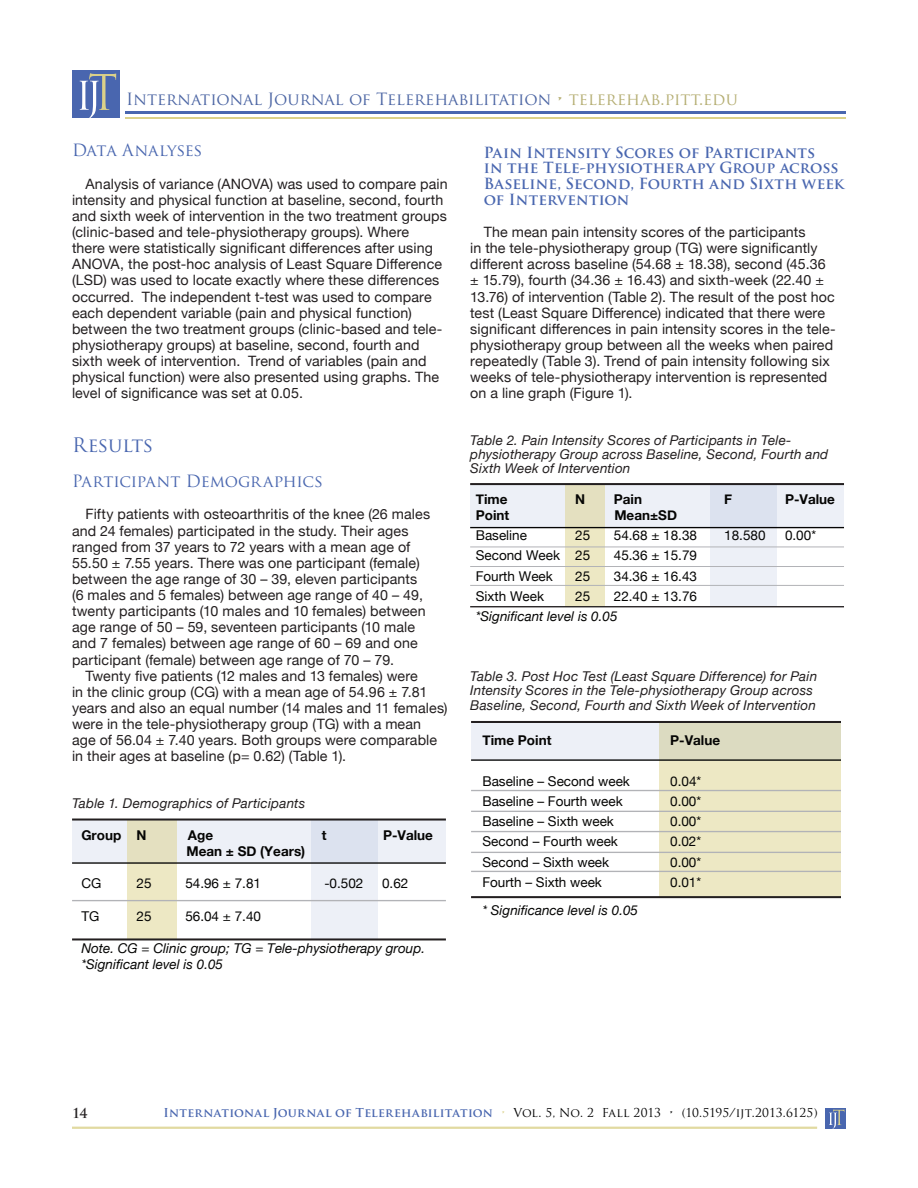
<style>
.page{position:relative;width:918px;height:1188px;background:#fff}
.page>*{position:absolute;margin:0;border:0;box-sizing:border-box;transform-origin:0 0}
.Paragraph_2{font:19.5px "Trajan Pro";letter-spacing:-.01em;color:#4966af}
.t1{font:16.5px "Trajan Pro";color:#4d66a4}
.Heading_3{font:16.5px "Trajan Pro";letter-spacing:-.015em;color:#4966af}
.Paragraph_2-2{font:700 15px/15.8px "Trajan Pro";letter-spacing:.005em;color:#4966af}
.Paragraph_1{font:14.25px/16.2px "Helvetica Neue";letter-spacing:.01em;color:#231f20}
.Paragraph_3{font:italic 13.5px/14.2px "Helvetica Neue";letter-spacing:.015em;color:#231f20}
.t2{font:13.5px "Helvetica Neue";color:#050504}
.t3{font:italic 13.5px/16.2px "Helvetica Neue";color:#050504}
.t4{font:700 13.5px "Helvetica Neue";color:#050504}
.t5{font:700 13.5px "Trajan Pro";color:#231f20}
.t6{font:12px "Trajan Pro";letter-spacing:-.005em;color:#000}
.s1{font-weight:700;color:#b5ae73}
.s2{color:#b5ae73}
.s3{font-style:normal}
.s4{font-weight:700;color:#4966af}
.s5{color:#dbd189}
</style>
<div class="page">
<div style="left:72px;top:70px;width:48px;height:48px;background:#4966af"></div>
<svg style="left:80px;top:73px;width:36px;height:45px"></svg>
<hr style="left:126px;top:112px;width:720px;height:2px;background:#4966af">
<hr style="left:126px;top:117px;width:720px;height:1px;background:#dbd189">
<div style="left:826px;top:1108px;width:20px;height:21px;background:#4966af"></div>
<svg style="left:829px;top:1109px;width:15px;height:20px"></svg>
<hr style="left:72px;top:1127px;width:745px;height:1px;background:#dbd189">
<hr style="left:72px;top:1128px;width:745px;height:1px;background:#dbd189">
<div style="left:72px;top:820px;width:374px;height:43px;background:#edf0f7"></div>
<div style="left:127px;top:820px;width:50px;height:119px;background:#ede8c4"></div>
<div style="left:312px;top:820px;width:66px;height:119px;background:linear-gradient(to right,#e7ebf4,#e7ebf4)"></div>
<hr style="left:72px;top:862px;width:374px;height:2px;background:#050504">
<hr style="left:72px;top:900px;width:374px;height:1px;background:#b2b3b7">
<hr style="left:72px;top:819px;width:374px;height:2px;background:#231f20">
<hr style="left:72px;top:938px;width:374px;height:2px;background:#231f20">
<div style="left:470px;top:484px;width:374px;height:43px;background:#edf0f7"></div>
<div style="left:565px;top:484px;width:40px;height:123px;background:#ede8c4"></div>
<svg style="left:710px;top:485px;width:66px;height:121px;background:#e5e9f2"></svg>
<hr style="left:470px;top:527px;width:374px;height:1px;background:#050504">
<hr style="left:470px;top:547px;width:374px;height:1px;background:#b2b3b7">
<hr style="left:470px;top:566px;width:374px;height:1px;background:#b2b3b7">
<hr style="left:470px;top:585px;width:374px;height:1px;background:#b2b3b7">
<hr style="left:470px;top:483px;width:374px;height:2px;background:#231f20">
<hr style="left:470px;top:606px;width:374px;height:1px;background:#231f20">
<div style="left:659px;top:722px;width:181px;height:175px;background:#ede8c4"></div>
<svg style="left:471px;top:723px;width:369px;height:36px;background:#e4e5dc"></svg>
<hr style="left:471px;top:759px;width:369px;height:2px;background:#050504">
<hr style="left:471px;top:790px;width:369px;height:1px;background:#b2b3b7">
<hr style="left:471px;top:811px;width:369px;height:1px;background:#b2b3b7">
<hr style="left:471px;top:831px;width:369px;height:1px;background:#b2b3b7">
<hr style="left:471px;top:852px;width:369px;height:1px;background:#b2b3b7">
<hr style="left:471px;top:871px;width:369px;height:1px;background:#b2b3b7">
<hr style="left:471px;top:721px;width:369px;height:2px;background:#231f20">
<hr style="left:471px;top:896px;width:369px;height:2px;background:#231f20">
<p class="t1" style="left:126px;top:88px;width:613px">International Journal of Telerehabilitation <span class="s1">•</span> <span class="s2">telerehab.pitt.edu</span></p>
<p class="Heading_3" style="left:72px;top:140px;width:132px">Data Analyses</p>
<p class="Paragraph_1" style="left:72px;top:174px;width:377px;text-indent:14px">Analysis of variance (ANOVA) was used to compare pain intensity and physical function at baseline, second, fourth and sixth week of intervention in the two treatment groups (clinic-based and tele-physiotherapy groups). Where<br>there were statistically significant differences after using ANOVA, the post-hoc analysis of Least Square Difference (LSD) was used to locate exactly where these differences occurred. The independent t-test was used to compare each dependent variable (pain and physical function) between the two treatment groups (clinic-based and tele&shy;physiotherapy groups) at baseline, second, fourth and sixth week of intervention. Trend of variables (pain and physical function) were also presented using graphs. The level of significance was set at 0.05.</p>
<p class="Paragraph_2" style="left:72px;top:433px;width:83px">Results</p>
<p class="Heading_3" style="left:72px;top:471px;width:252px">Participant Demographics</p>
<p class="Paragraph_1" style="left:72px;top:505px;width:360px;text-indent:14px">Fifty patients with osteoarthritis of the knee (26 males and 24 females) participated in the study. Their ages ranged from 37 years to 72 years with a mean age of 55.50 ± 7.55 years. There was one participant (female) between the age range of 30 – 39, eleven participants (6 males and 5 females) between age range of 40 – 49, twenty participants (10 males and 10 females) between age range of 50 – 59, seventeen participants (10 male and 7 females) between age range of 60 – 69 and one participant (female) between age range of 70 – 79.</p>
<p class="Paragraph_1" style="left:72px;top:666px;width:377px;text-indent:14px">Twenty five patients (12 males and 13 females) were<br>in the clinic group (CG) with a mean age of 54.96 ± 7.81 years and also an equal number (14 males and 11 females) were in the tele-physiotherapy group (TG) with a mean age of 56.04 ± 7.40 years. Both groups were comparable in their ages at baseline (p= 0.62) (Table 1).</p>
<p class="Paragraph_3" style="left:72px;top:795px;width:235px">Table 1. Demographics of Participants</p>
<p class="t4" style="left:81px;top:823px;width:67px">Group N</p>
<p class="t4" style="left:188px;top:823px;width:27px">Age</p>
<p class="t4" style="left:322px;top:823px;width:6px">t</p>
<p class="t4" style="left:383px;top:823px;width:51px">P-Value</p>
<p class="t4" style="left:186px;top:839px;width:120px">Mean ± SD (Years)</p>
<p class="t2" style="left:81px;top:872px;width:21px">CG</p>
<p class="t2" style="left:137px;top:872px;width:17px">25</p>
<p class="t2" style="left:185px;top:872px;width:77px">54.96 ± 7.81</p>
<p class="t2" style="left:324px;top:872px;width:41px">-0.502</p>
<p class="t2" style="left:382px;top:872px;width:28px">0.62</p>
<p class="t2" style="left:81px;top:904px;width:19px">TG</p>
<p class="t2" style="left:137px;top:904px;width:17px">25</p>
<p class="t2" style="left:185px;top:904px;width:77px">56.04 ± 7.40</p>
<p class="t3" style="left:81px;top:940px;width:345px">Note. CG = Clinic group; TG = Tele-physiotherapy group. *Significant level is 0.05</p>
<p class="Paragraph_2-2" style="left:484px;top:144px;width:362px">Pain Intensity Scores of Participants<br>in the Tele-physiotherapy Group across Baseline, Second, Fourth and Sixth week of Intervention</p>
<p class="Paragraph_1" style="left:470px;top:223px;width:367px;text-indent:14px">The mean pain intensity scores of the participants<br>in the tele-physiotherapy group (TG) were significantly different across baseline (54.68 ± 18.38), second (45.36 ± 15.79), fourth (34.36 ± 16.43) and sixth-week (22.40 ± 13.76) of intervention (Table 2). The result of the post hoc test (Least Square Difference) indicated that there were significant differences in pain intensity scores in the tele&shy;physiotherapy group between all the weeks when paired repeatedly (Table 3). Trend of pain intensity following six weeks of tele-physiotherapy intervention is represented on a line graph (Figure 1).</p>
<p class="Paragraph_3" style="left:470px;top:432px;width:360px">Table 2. Pain Intensity Scores of Participants in Tele&shy;physiotherapy Group across Baseline, Second, Fourth and<br>Sixth Week of Intervention</p>
<p class="t4" style="left:476px;top:487px;width:33px">Time</p>
<p class="t4" style="left:575px;top:487px;width:12px">N</p>
<p class="t4" style="left:614px;top:487px;width:30px">Pain</p>
<p class="t4" style="left:724px;top:487px;width:10px">F</p>
<p class="t4" style="left:785px;top:487px;width:51px">P-Value</p>
<p class="t4" style="left:476px;top:503px;width:35px">Point</p>
<p class="t4" style="left:614px;top:503px;width:64px">Mean±SD</p>
<p class="t2" style="left:476px;top:524px;width:53px">Baseline</p>
<p class="t2" style="left:575px;top:524px;width:17px">25</p>
<p class="t2" style="left:614px;top:524px;width:85px">54.68 ± 18.38</p>
<p class="t2" style="left:724px;top:524px;width:43px">18.580</p>
<p class="t2" style="left:785px;top:524px;width:33px">0.00*</p>
<p class="t2" style="left:476px;top:544px;width:116px">Second Week 25</p>
<p class="t2" style="left:614px;top:544px;width:85px">45.36 ± 15.79</p>
<p class="t2" style="left:476px;top:564px;width:79px">Fourth Week</p>
<p class="t2" style="left:575px;top:564px;width:17px">25</p>
<p class="t2" style="left:614px;top:564px;width:85px">34.36 ± 16.43</p>
<p class="t2" style="left:476px;top:584px;width:70px">Sixth Week</p>
<p class="t2" style="left:575px;top:584px;width:17px">25</p>
<p class="t3" style="left:476px;top:585px;width:223px;line-height:20.2px;text-indent:138px"><span class="s3">22.40 ± 13.76 </span>*Significant level is 0.05</p>
<p class="Paragraph_3" style="left:470px;top:668px;width:348px">Table 3. Post Hoc Test (Least Square Difference) for Pain<br>Intensity Scores in the Tele-physiotherapy Group across<br>Baseline, Second, Fourth and Sixth Week of Intervention</p>
<p class="t4" style="left:482px;top:728px;width:70px">Time Point</p>
<p class="t4" style="left:670px;top:728px;width:51px">P-Value</p>
<p class="t2" style="left:482px;top:769px;width:149px">Baseline – Second week</p>
<p class="t2" style="left:670px;top:769px;width:33px">0.04*</p>
<p class="t2" style="left:482px;top:790px;width:142px">Baseline – Fourth week</p>
<p class="t2" style="left:670px;top:790px;width:33px">0.00*</p>
<p class="t2" style="left:482px;top:810px;width:133px">Baseline – Sixth week</p>
<p class="t2" style="left:670px;top:810px;width:33px">0.00*</p>
<p class="t2" style="left:482px;top:830px;width:137px">Second – Fourth week</p>
<p class="t2" style="left:670px;top:830px;width:33px">0.02*</p>
<p class="t2" style="left:482px;top:850px;width:128px">Second – Sixth week</p>
<p class="t2" style="left:670px;top:850px;width:33px">0.00*</p>
<p class="t2" style="left:482px;top:871px;width:121px">Fourth – Sixth week</p>
<p class="t2" style="left:670px;top:871px;width:33px">0.01*</p>
<p class="t3" style="left:482px;top:901px;width:157px">* Significance level is 0.05</p>
<p class="t5" style="left:72px;top:1105px;width:17px">14</p>
<p class="t6" style="left:163px;top:1105px;width:656px"><span class="s4">International Journal of Telerehabilitation</span> <span class="s5">•</span> Vol. 5, No. 2 Fall 2013 • (10.5195/ijt.2013.6125)</p>
</div>
